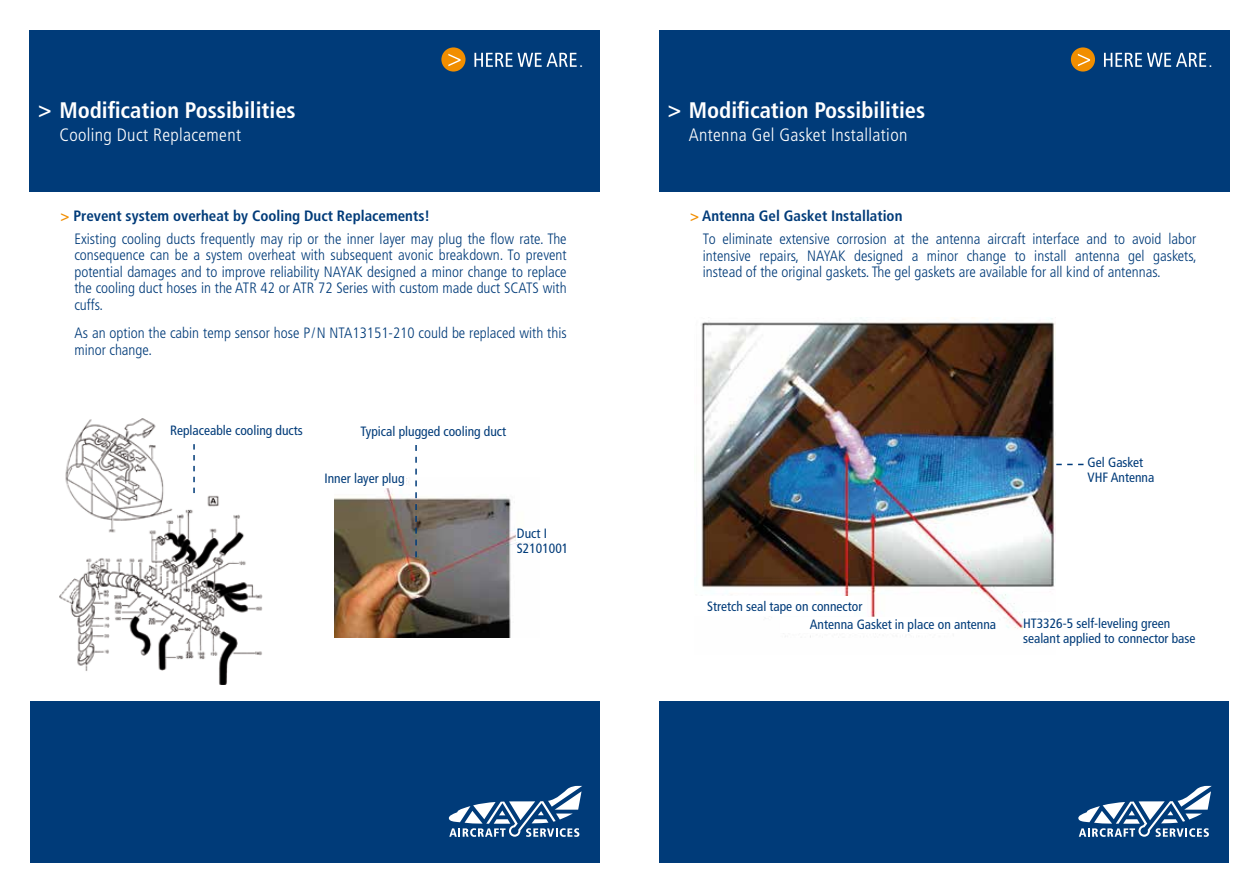
<style>
.page{position:relative;width:1259px;height:893px;background:#fff}
.page>*{position:absolute;margin:0;border:0;box-sizing:border-box;transform-origin:0 0}
.t1{font:700 condensed 22.5px "Frutiger";color:#fff}
.t2{font:300 condensed 18px "Frutiger";letter-spacing:.02em;color:#fff}
.t3{font:300 condensed 15px/16.5px "Frutiger";color:#003b79;text-align:justify}
.t4{font:700 condensed 15px "Frutiger";color:#003b79}
.t5{font:condensed 14.55px "Frutiger";color:#fff}
.t6{font:condensed 13.5px/15px "Frutiger";color:#003b79}
.s1{font-weight:700;color:#f18e00}
.s2{font-weight:700}
.s3{color:#f18e00}
</style>
<div class="page">
<div style="left:659px;top:702px;width:570px;height:161px;background:#003b79"></div>
<svg style="left:1078px;top:786px;width:133px;height:51px"></svg>
<div style="left:659px;top:30px;width:570px;height:162px;background:#003b79"></div>
<svg style="left:1104px;top:53px;width:102px;height:14px"></svg>
<div style="left:1071px;top:47px;width:24px;height:25px;background:#f18e00;border-radius:50%"></div>
<svg style="left:1078px;top:54px;width:12px;height:12px"></svg>
<img style="left:701px;top:318px;width:354px;height:326px">
<svg style="left:1056px;top:464px;width:27px;height:1px"></svg>
<div style="left:30px;top:702px;width:569px;height:161px;background:#003b79"></div>
<svg style="left:449px;top:786px;width:133px;height:51px"></svg>
<div style="left:30px;top:30px;width:570px;height:162px;background:#003b79"></div>
<svg style="left:474px;top:53px;width:103px;height:14px"></svg>
<div style="left:441px;top:47px;width:24px;height:25px;background:#f18e00;border-radius:50%"></div>
<svg style="left:448px;top:54px;width:12px;height:12px"></svg>
<img style="left:60px;top:418px;width:203px;height:266px">
<svg style="left:193px;top:444px;width:2px;height:49px"></svg>
<img style="left:334px;top:478px;width:197px;height:159px">
<svg style="left:415px;top:445px;width:2px;height:112px"></svg>
<div style="left:365px;top:474px;width:41px;height:13px;background:#fff"></div>
<div style="left:516px;top:528px;width:41px;height:14px;background:#fff"></div>
<div style="left:1022px;top:613px;width:165px;height:27px;background:#fff"></div>
<div style="left:780px;top:617px;width:177px;height:15px;background:#fff"></div>
<div style="left:668px;top:596px;width:186px;height:20px;background:#fff"></div>
<h1 class="t1" style="left:38px;top:97px;width:259px">&gt; Modification Possibilities</h1>
<p class="t2" style="left:59px;top:125px;width:183px">Cooling Duct Replacement</p>
<p class="t5" style="left:579px;top:53px;width:5px">.</p>
<p class="t3" style="left:74px;top:205px;width:494px;line-height:22.2px;text-indent:-14px"><span class="s1">&gt;</span> <span class="s2">Prevent system overheat by Cooling Duct Replacements!<br></span>Existing cooling ducts frequently may rip or the inner layer may plug the flow rate. The</p>
<p class="t3" style="left:74px;top:247px;width:494px">consequence can be a system overheat with subsequent avonic breakdown. To prevent potential damages and to improve reliability NAYAK designed a minor change to replace the cooling duct hoses in the ATR 42 or ATR 72 Series with custom made duct SCATS with cuffs.</p>
<p class="t3" style="left:74px;top:325px;width:494px">As an option the cabin temp sensor hose P/N NTA13151-210 could be replaced with this minor change.</p>
<p class="t6" style="left:170px;top:422px;width:134px">Replaceable cooling ducts</p>
<p class="t6" style="left:360px;top:423px;width:147px">Typical plugged cooling duct</p>
<p class="t6" style="left:324px;top:471px;width:81px">Inner layer plug</p>
<p class="t6" style="left:517px;top:526px;width:53px">Duct I<br>S2101001</p>
<h1 class="t1" style="left:667px;top:97px;width:259px">&gt; Modification Possibilities</h1>
<p class="t2" style="left:689px;top:125px;width:220px">Antenna Gel Gasket Installation</p>
<p class="t5" style="left:1209px;top:53px;width:5px">.</p>
<p class="t4" style="left:690px;top:207px;width:214px"><span class="s3">&gt;</span> Antenna Gel Gasket Installation</p>
<p class="t3" style="left:703px;top:231px;width:495px">To eliminate extensive corrosion at the antenna aircraft interface and to avoid labor intensive repairs, NAYAK designed a minor change to install antenna gel gaskets, instead of the original gaskets. The gel gaskets are available for all kind of antennas.</p>
<p class="t6" style="left:1087px;top:455px;width:68px">Gel Gasket<br>VHF Antenna</p>
<p class="t6" style="left:707px;top:599px;width:157px">Stretch seal tape on connector</p>
<p class="t6" style="left:810px;top:617px;width:188px">Antenna Gasket in place on antenna</p>
<p class="t6" style="left:1023px;top:616px;width:174px">HT3326-5 self-leveling green sealant applied to connector base</p>
</div>
